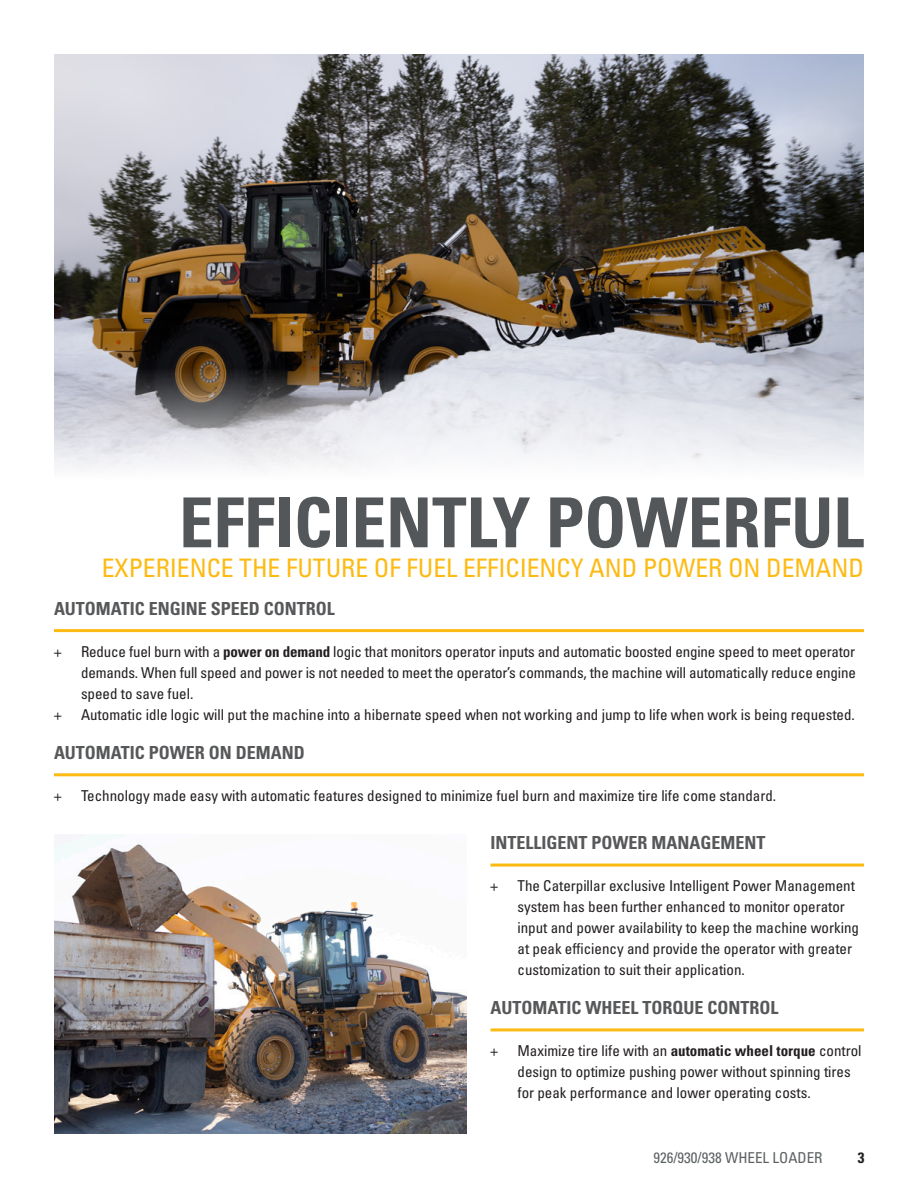
<style>
.page{position:relative;width:918px;height:1188px;background:#fff}
.page>*{position:absolute;margin:0;border:0;box-sizing:border-box;transform-origin:0 0}
.t1{font:69px "Univers LTCYR 67 Bold Cond";color:#545759}
.t2{font:condensed 25.5px "Univers LTCYR 57";color:#fcba13}
.t3{font:18px "Univers LTCYR 67 Bold Cond";color:#57585a}
.t4{font:condensed 15px/21px "Univers LTCYR 57";color:#231f20}
.t5{font:condensed 15px "Univers LTCYR 57";color:#5d6163}
.t6{font:15px "Univers LTCYR 67 Bold Cond";color:#231f20}
.s1{font-family:"Univers LTCYR 67 Bold Cond";font-stretch:normal}
</style>
<div class="page">
<img style="left:54px;top:54px;width:810px;height:171px">
<img style="left:54px;top:225px;width:810px;height:247px">
<img style="left:54px;top:835px;width:412px;height:299px">
<hr style="left:54px;top:629px;width:810px;height:3px;background:#fcba13">
<hr style="left:490px;top:864px;width:374px;height:3px;background:#fcba13">
<hr style="left:490px;top:1028px;width:374px;height:3px;background:#fcba13">
<hr style="left:54px;top:773px;width:810px;height:3px;background:#fcba13">
<h1 class="t1" style="left:179px;top:480px;width:686px">EFFICIENTLY POWERFUL</h1>
<h2 class="t2" style="left:102px;top:552px;width:764px">EXPERIENCE THE FUTURE OF FUEL EFFICIENCY AND POWER ON DEMAND</h2>
<p class="t3" style="left:54px;top:597px;width:282px">AUTOMATIC ENGINE SPEED CONTROL</p>
<p class="t4" style="left:54px;top:641px;width:9px">+</p>
<p class="t4" style="left:81px;top:641px;width:776px;text-align:justify">Reduce fuel burn with a <span class="s1">power on demand</span> logic that monitors operator inputs and automatic boosted engine speed to meet operator demands. When full speed and power is not needed to meet the operator’s commands, the machine will automatically reduce engine speed to save fuel.</p>
<p class="t4" style="left:54px;top:704px;width:9px">+</p>
<p class="t4" style="left:81px;top:704px;width:775px">Automatic idle logic will put the machine into a hibernate speed when not working and jump to life when work is being requested.</p>
<p class="t3" style="left:54px;top:741px;width:252px">AUTOMATIC POWER ON DEMAND</p>
<p class="t4" style="left:54px;top:785px;width:9px">+</p>
<p class="t4" style="left:81px;top:785px;width:697px">Technology made easy with automatic features designed to minimize fuel burn and maximize tire life come standard.</p>
<p class="t3" style="left:490px;top:832px;width:277px">INTELLIGENT POWER MANAGEMENT</p>
<p class="t4" style="left:490px;top:875px;width:9px">+</p>
<p class="t4" style="left:518px;top:875px;width:343px">The Caterpillar exclusive Intelligent Power Management system has been further enhanced to monitor operator input and power availability to keep the machine working at peak efficiency and provide the operator with greater customization to suit their application.</p>
<p class="t3" style="left:490px;top:997px;width:289px">AUTOMATIC WHEEL TORQUE CONTROL</p>
<p class="t4" style="left:490px;top:1040px;width:9px">+</p>
<p class="t4" style="left:518px;top:1040px;width:346px">Maximize tire life with an <span class="s1">automatic wheel torque</span> control design to optimize pushing power without spinning tires for peak performance and lower operating costs.</p>
<p class="t5" style="left:653px;top:1148px;width:171px">926/930/938 WHEEL LOADER</p>
<p class="t6" style="left:858px;top:1148px;width:8px">3</p>
</div>
